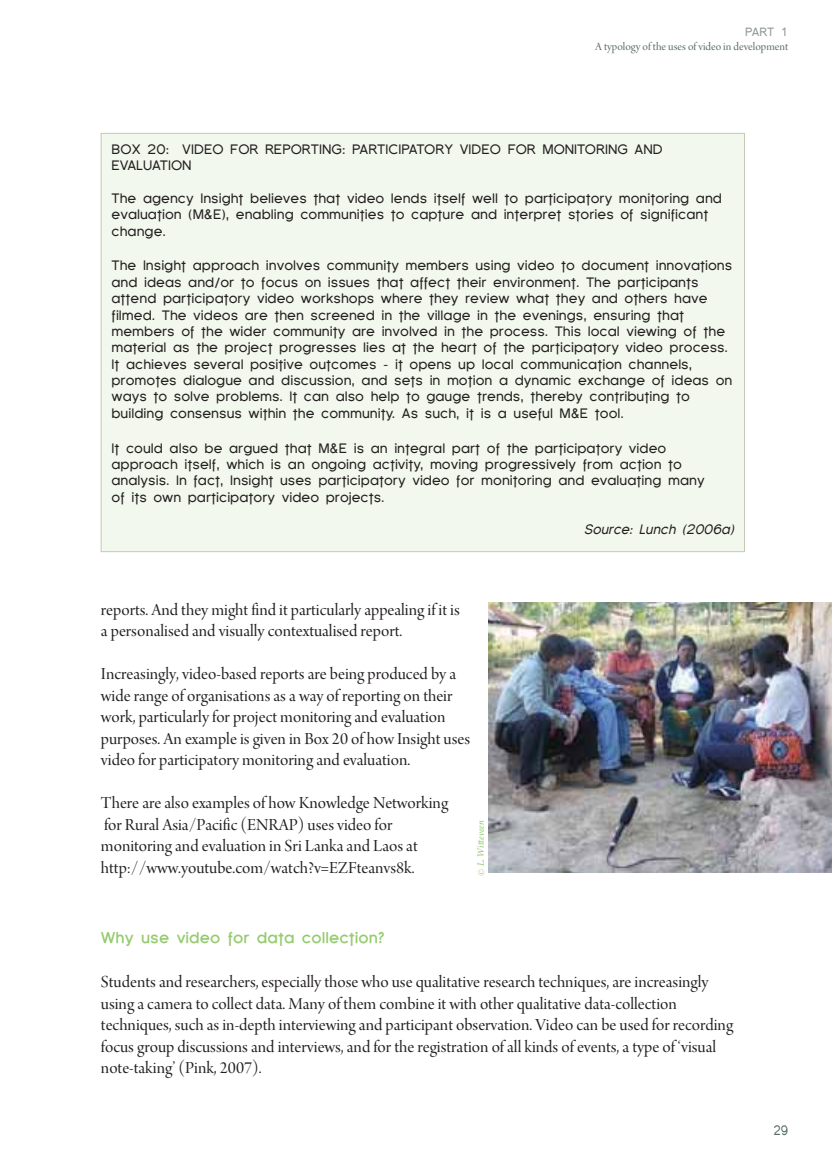
<style>
.page{position:relative;width:837px;height:1152px;background:#fff}
.page>*{position:absolute;margin:0;border:0;box-sizing:border-box;transform-origin:0 0}
.t1{font:17.85px/21.5px "Arno Pro Display";color:#231f20}
.t2{font:700 15.3px "Florencesans";color:#95cb6f}
.t3{font:13.65px/16.4px "Florencesans";color:#231f20}
.t4{font:italic 13.65px "Florencesans";color:#231f20}
.t5{font:13.65px "Florencesans";color:#576c63;scale:.8 1}
.t6{font:12px "Arno Pro Display";color:#576c63}
.t7{font:12px "Florencesans";color:#8e9891}
.t8{font:italic 10.2px "Arno Pro";color:#95cb6f}
.s1{font-family:"Arno Pro Display";font-style:normal}
</style>
<div class="page">
<div style="left:101px;top:133px;width:643px;height:418px;background:#f2f8ed"></div>
<img style="left:489px;top:602px;width:343px;height:270px">
<p class="t7" style="left:745px;top:27px;width:45px">PART 1</p>
<p class="t6" style="left:595px;top:42px;width:194px">A typology of the uses of video in development</p>
<p class="t3" style="left:112px;top:142px;width:553px">BOX 20: VIDEO FOR REPORTING: PARTICIPATORY VIDEO FOR MONITORING AND<br>EVALUATION</p>
<p class="t3" style="left:112px;top:191px;width:612px">The agency Insight believes that video lends itself well to participatory monitoring and evaluation (M&amp;E), enabling communities to capture and interpret stories of significant change.</p>
<p class="t3" style="left:111px;top:259px;width:622px">The Insight approach involves community members using video to document innovations and ideas and/or to focus on issues that affect their environment. The participants attend participatory video workshops where they review what they and others have filmed. The videos are then screened in the village in the evenings, ensuring that members of the wider community are involved in the process. This local viewing of the material as the project progresses lies at the heart of the participatory video process.<br>It achieves several positive outcomes – it opens up local communication channels, promotes dialogue and discussion, and sets in motion a dynamic exchange of ideas on ways to solve problems. It can also help to gauge trends, thereby contributing to building consensus within the community. As such, it is a useful M&amp;E tool.</p>
<p class="t3" style="left:111px;top:441px;width:595px">It could also be argued that M&amp;E is an integral part of the participatory video approach itself, which is an ongoing activity, moving progressively from action to analysis. In fact, Insight uses participatory video for monitoring and evaluating many of its own participatory video projects.</p>
<p class="t4" style="left:584px;top:525px;width:152px">Source: Lunch (2006a)</p>
<h1 class="t1" style="left:101px;top:600px;width:360px">reports. And they might find it particularly appealing if it is a personalised and visually contextualised report.</h1>
<p class="t1" style="left:101px;top:665px;width:371px">Increasingly, video-based reports are being produced by a wide range of organisations as a way of reporting on their work, particularly for project monitoring and evaluation purposes. An example is given in Box 20 of how Insight uses video for participatory monitoring and evaluation.</p>
<h1 class="t1" style="left:101px;top:794px;width:349px">There are also examples of how Knowledge Networking for Rural Asia/Pacific (ENRAP) uses video for monitoring and evaluation in Sri Lanka and Laos at http://www.youtube.com/watch?v=EZFteanvs8k.</h1>
<p class="t8" style="left:477px;top:875px;width:57px;rotate:-90deg"><span class="s1">©</span> L. Witteveen</p>
<p class="t2" style="left:101px;top:932px;width:286px">Why use video for data collection?</p>
<p class="t1" style="left:101px;top:973px;width:634px">Students and researchers, especially those who use qualitative research techniques, are increasingly using a camera to collect data. Many of them combine it with other qualitative data-collection techniques, such as in-depth interviewing and participant observation. Video can be used for recording focus group discussions and interviews, and for the registration of all kinds of events, a type of ‘visual note-taking’ (Pink, 2007).</p>
<p class="t5" style="left:773px;top:1124px;width:20px">29</p>
</div>
